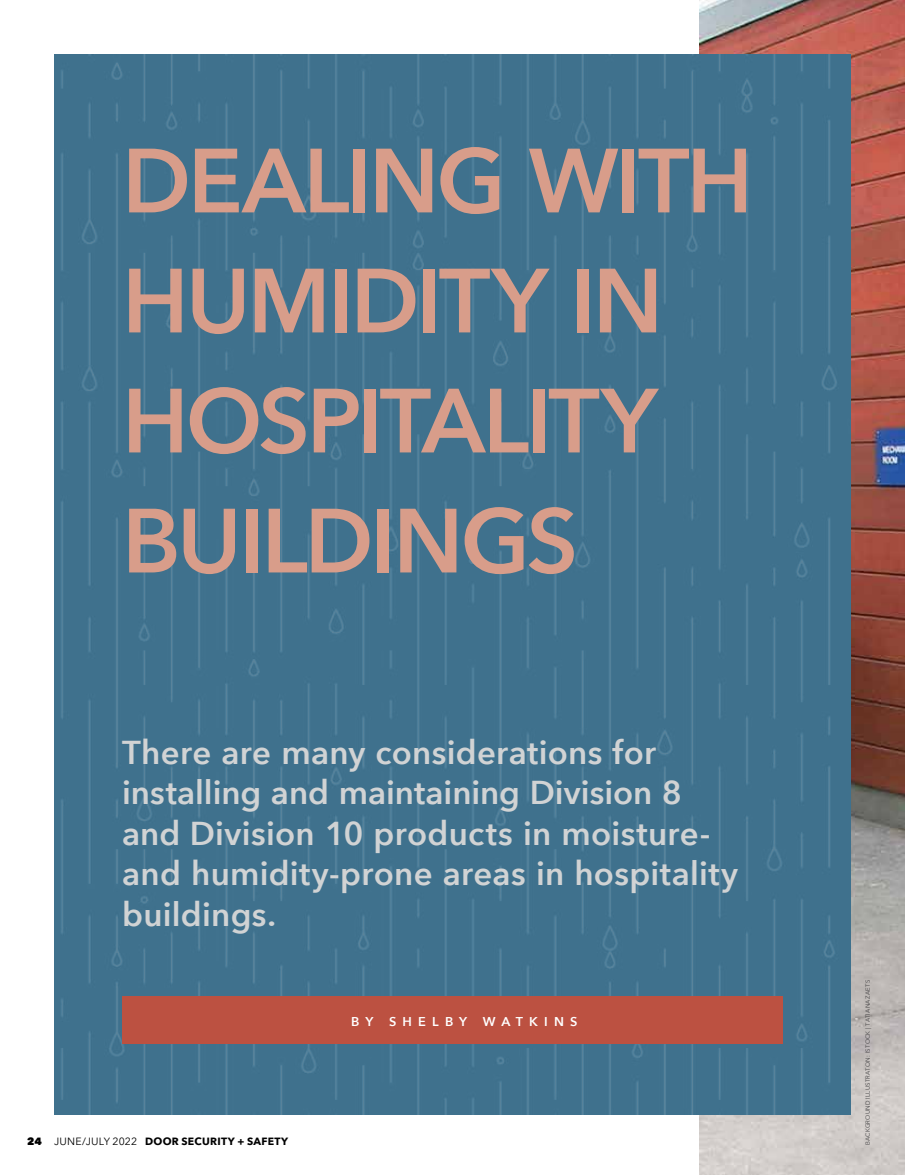
<style>
.page{position:relative;width:905px;height:1175px;background:#fff}
.page>*{position:absolute;margin:0;border:0;box-sizing:border-box;transform-origin:0 0}
.t1{font:600 90px/120px "Avenir Next";letter-spacing:-.03em;color:#d89d8a}
.t2{font:600 33px/40.5px "Avenir Next";letter-spacing:.01em;color:#d1d3d4}
.t3{font:600 12.75px "Avenir Next";letter-spacing:.485em;color:#fff}
.t4{font:700 10.5px "Avenir Next";letter-spacing:.025em;color:#000}
.t5{font:6px "Avenir Next";letter-spacing:.04em;color:#414042}
.s1{font-weight:800}
.s2{font-weight:400}
</style>
<div class="page">
<img style="left:699px;top:0;width:205px;height:1174px">
<div style="left:54px;top:54px;width:796px;height:1060px;background:#3f718d"></div>
<div style="left:122px;top:996px;width:660px;height:47px;background:#bc5141"></div>
<h1 class="t1" style="left:122px;top:119px;width:632px">DEALING WITH<br>HUMIDITY IN<br>HOSPITALITY<br>BUILDINGS</h1>
<p class="t2" style="left:122px;top:731px;width:617px">There are many considerations for installing and maintaining Division 8 and Division 10 products in moisture&shy;and humidity-prone areas in hospitality buildings.</p>
<p class="t4" style="left:27px;top:1132px;width:263px"><span class="s1">24</span> <span class="s2">JUNE/JULY 2022</span> DOOR SECURITY + SAFETY</p>
<p class="t3" style="left:351px;top:1011px;width:228px">BY SHELBY WATKINS</p>
<p class="t5" style="left:862px;top:1145px;width:167px;rotate:-90deg">BACKGROUND ILLUSTRATON: ISTOCK | TATIANAZAETS</p>
</div>
